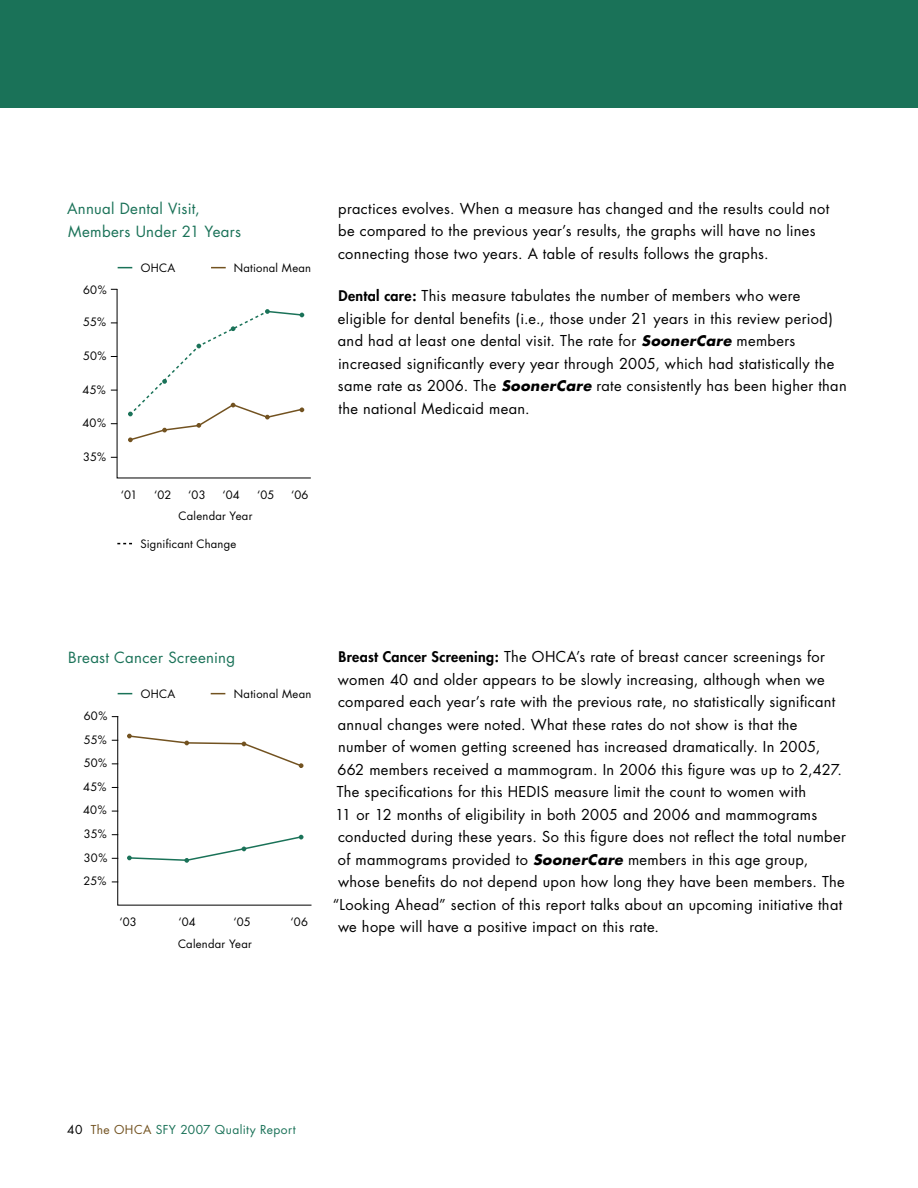
<style>
.page{position:relative;width:918px;height:1188px;background:#fff}
.page>*{position:absolute;margin:0;border:0;box-sizing:border-box;transform-origin:0 0}
.t1{font:15px/22.5px "Futura";letter-spacing:.01em;color:#1a7258}
.t2{font:14.7px/22.5px "Futura";letter-spacing:.015em;color:#000}
.t3{font:12px "Futura";letter-spacing:.035em;color:#1a7258}
.t4{font:11.25px/23.5px "Futura";letter-spacing:.015em;color:#000;text-align:justify}
.s1{font-weight:800;font-size:14.25px}
.s2{font-weight:700;font-style:italic;font-size:14.25px}
.s3{color:#000}
.s4{color:#725220}
</style>
<div class="page">
<svg style="left:112px;top:716px;width:200px;height:190px"></svg>
<svg style="left:118px;top:693px;width:14px;height:1px"></svg>
<svg style="left:211px;top:693px;width:14px;height:1px"></svg>
<div style="left:0;top:0;width:918px;height:108px;background:#1a7258"></div>
<svg style="left:118px;top:267px;width:14px;height:1px"></svg>
<svg style="left:211px;top:267px;width:15px;height:1px"></svg>
<svg style="left:111px;top:288px;width:200px;height:191px"></svg>
<p class="t1" style="left:67px;top:198px;width:175px">Annual Dental Visit,<br>Members Under 21 Years</p>
<p class="t4" style="left:83px;top:278px;width:25px">60%</p>
<p class="t4" style="left:83px;top:311px;width:24px">55%</p>
<p class="t4" style="left:83px;top:344px;width:25px">50%</p>
<p class="t4" style="left:82px;top:378px;width:25px">45%</p>
<p class="t4" style="left:82px;top:411px;width:25px">40%</p>
<p class="t4" style="left:83px;top:445px;width:24px">35%</p>
<p class="t4" style="left:141px;top:256px;width:28px">OHCA</p>
<p class="t4" style="left:234px;top:256px;width:79px">National Mean</p>
<p class="t4" style="left:121px;top:483px;width:18px">‘01</p>
<p class="t4" style="left:154px;top:483px;width:19px">‘02</p>
<p class="t4" style="left:188px;top:483px;width:19px">‘03</p>
<p class="t4" style="left:222px;top:483px;width:19px">‘04</p>
<p class="t4" style="left:257px;top:483px;width:19px">‘05</p>
<p class="t4" style="left:291px;top:483px;width:19px">‘06</p>
<p class="t4" style="left:179px;top:505px;width:75px">Calendar Year</p>
<p class="t4" style="left:140px;top:532px;width:98px">Significant Change</p>
<p class="t2" style="left:338px;top:197px;width:493px">practices evolves. When a measure has changed and the results could not be compared to the previous year’s results, the graphs will have no lines connecting those two years. A table of results follows the graphs.</p>
<p class="t2" style="left:338px;top:285px;width:510px"><span class="s1">Dental care:</span> This measure tabulates the number of members who were eligible for dental benefits (i.e., those under 21 years in this review period) and had at least one dental visit. The rate for <span class="s2">SoonerCare</span> members increased significantly every year through 2005, which had statistically the same rate as 2006. The <span class="s2">SoonerCare</span> rate consistently has been higher than the national Medicaid mean.</p>
<p class="t1" style="left:68px;top:646px;width:168px">Breast Cancer Screening</p>
<p class="t4" style="left:83px;top:704px;width:26px">60% 55% 50% 45% 40% 35% 30% 25%</p>
<p class="t4" style="left:141px;top:682px;width:28px">OHCA</p>
<p class="t4" style="left:234px;top:682px;width:79px">National Mean</p>
<p class="t4" style="left:120px;top:911px;width:19px">‘03</p>
<p class="t4" style="left:179px;top:911px;width:19px">‘04</p>
<p class="t4" style="left:234px;top:911px;width:19px">‘05</p>
<p class="t4" style="left:291px;top:911px;width:19px">‘06</p>
<p class="t4" style="left:178px;top:932px;width:75px">Calendar Year</p>
<p class="t2" style="left:339px;top:646px;width:488px"><span class="s1">Breast Cancer Screening:</span> The OHCA’s rate of breast cancer screenings for</p>
<p class="t2" style="left:338px;top:668px;width:488px">women 40 and older appears to be slowly increasing, although when we</p>
<p class="t2" style="left:338px;top:691px;width:499px">compared each year’s rate with the previous rate, no statistically significant</p>
<p class="t2" style="left:338px;top:713px;width:461px">annual changes were noted. What these rates do not show is that the</p>
<p class="t2" style="left:338px;top:736px;width:484px">number of women getting screened has increased dramatically. In 2005,</p>
<p class="t2" style="left:337px;top:758px;width:506px">662 members received a mammogram. In 2006 this figure was up to 2,427.</p>
<p class="t2" style="left:337px;top:781px;width:471px">The specifications for this HEDIS measure limit the count to women with</p>
<p class="t2" style="left:335px;top:803px;width:483px">11 or 12 months of eligibility in both 2005 and 2006 and mammograms</p>
<p class="t2" style="left:338px;top:826px;width:509px">conducted during these years. So this figure does not reflect the total number</p>
<p class="t2" style="left:338px;top:848px;width:472px">of mammograms provided to <span class="s2">SoonerCare</span> members in this age group,</p>
<p class="t2" style="left:338px;top:871px;width:508px">whose benefits do not depend upon how long they have been members. The</p>
<p class="t2" style="left:333px;top:893px;width:511px">“Looking Ahead” section of this report talks about an upcoming initiative that</p>
<p class="t2" style="left:338px;top:916px;width:323px">we hope will have a positive impact on this rate.</p>
<p class="t3" style="left:67px;top:1122px;width:230px"><span class="s3">40</span> <span class="s4">The OHCA</span> SFY 2007 Quality Report</p>
</div>
